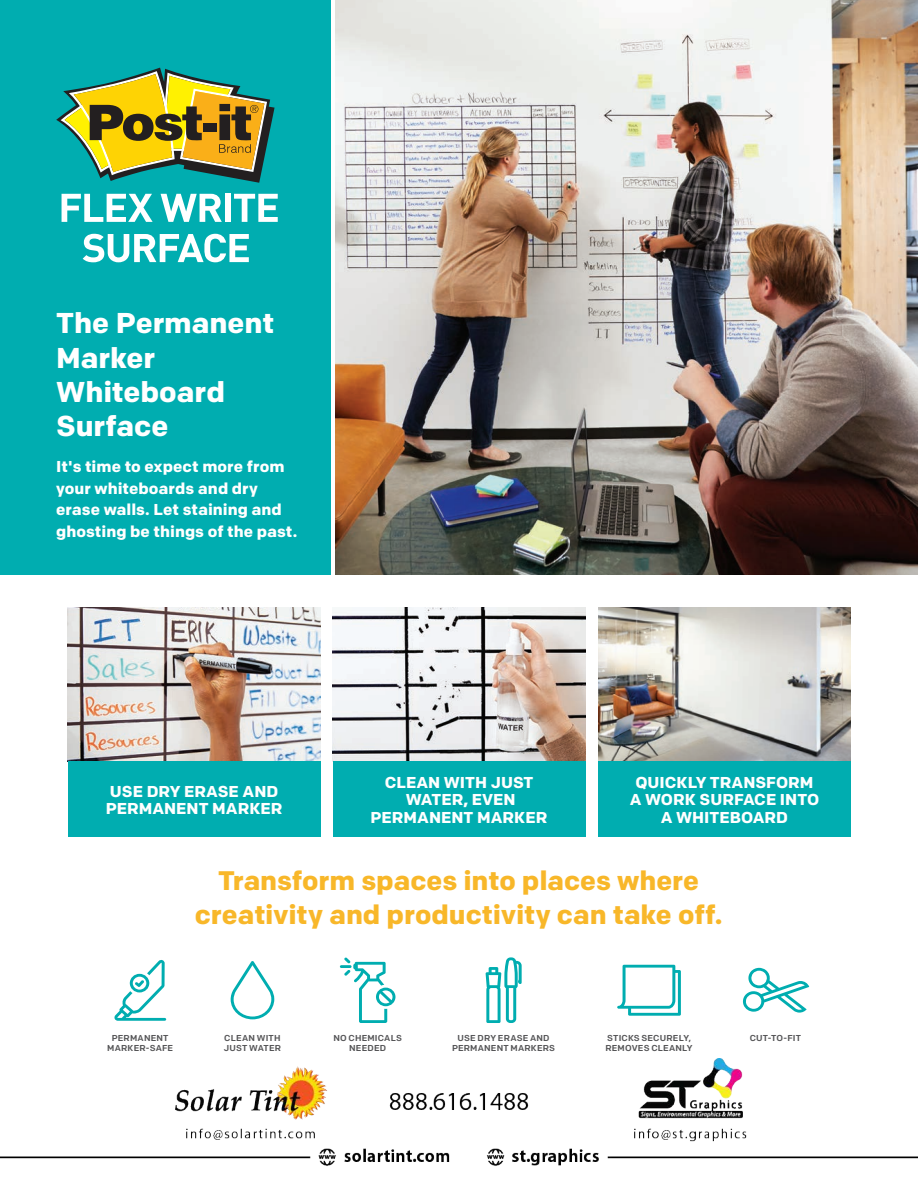
<style>
.page{position:relative;width:918px;height:1188px;background:#fff}
.page>*{position:absolute;margin:0;border:0;box-sizing:border-box;transform-origin:0 0}
.t1{font:700 28.65px/34.3px "Colfax";letter-spacing:-.005em;color:#fff;scale:1.05 1}
.t2{font:700 26.85px/33.9px "Colfax";letter-spacing:-.005em;color:#f8b729;text-align:center;scale:1.05 1}
.t3{font:700 15.75px/17.2px "Colfax";color:#fff;scale:1.05 1}
.t4{font:500 8.55px/10.8px "Colfax";letter-spacing:.02em;color:#545456;text-align:center;scale:1.05 1}
</style>
<div class="page">
<img style="left:335px;top:0;width:583px;height:575px">
<div style="left:0;top:0;width:330px;height:575px;background:#00adb0"></div>
<svg style="left:56px;top:68px;width:219px;height:115px"></svg>
<svg style="left:62px;top:194px;width:91px;height:28px"></svg>
<svg style="left:161px;top:194px;width:61px;height:28px"></svg>
<div style="left:225px;top:194px;width:6px;height:28px;background:#fff"></div>
<svg style="left:234px;top:194px;width:44px;height:28px"></svg>
<svg style="left:83px;top:234px;width:166px;height:28px"></svg>
<img style="left:68px;top:607px;width:253px;height:155px">
<div style="left:68px;top:762px;width:253px;height:75px;background:#00adb0"></div>
<img style="left:333px;top:607px;width:252px;height:155px">
<div style="left:333px;top:762px;width:252px;height:75px;background:#00adb0"></div>
<img style="left:598px;top:607px;width:253px;height:155px">
<div style="left:598px;top:762px;width:253px;height:75px;background:#00adb0"></div>
<svg style="left:114px;top:960px;width:52px;height:61px"></svg>
<svg style="left:231px;top:961px;width:43px;height:58px"></svg>
<svg style="left:340px;top:957px;width:55px;height:66px"></svg>
<svg style="left:486px;top:957px;width:36px;height:66px"></svg>
<svg style="left:617px;top:965px;width:64px;height:51px"></svg>
<svg style="left:742px;top:968px;width:67px;height:45px"></svg>
<img style="left:0;top:1058px;width:918px;height:108px">
<h1 class="t1" style="left:56px;top:306px;width:209px">The Permanent<br>Marker<br>Whiteboard<br>Surface</h1>
<p class="t3" style="left:56px;top:456px;width:231px;line-height:21.5px">It's time to expect more from your whiteboards and dry erase walls. Let staining and ghosting be things of the past.</p>
<p class="t3" style="left:106px;top:782px;width:170px">USE DRY ERASE AND<br>PERMANENT MARKER</p>
<p class="t3" style="left:371px;top:774px;width:170px;text-align:center">CLEAN WITH JUST<br>WATER, EVEN<br>PERMANENT MARKER</p>
<p class="t3" style="left:630px;top:774px;width:182px;text-align:center">QUICKLY TRANSFORM<br>A WORK SURFACE INTO<br>A WHITEBOARD</p>
<h2 class="t2" style="left:195px;top:863px;width:504px">Transform spaces into places where creativity and productivity can take off.</h2>
<p class="t4" style="left:107px;top:1032px;width:64px">PERMANENT<br>MARKER-SAFE</p>
<p class="t4" style="left:224px;top:1032px;width:56px;text-align:left">CLEAN WITH<br>JUST WATER</p>
<p class="t4" style="left:333px;top:1032px;width:67px">NO CHEMICALS<br>NEEDED</p>
<p class="t4" style="left:452px;top:1032px;width:100px">USE DRY ERASE AND<br>PERMANENT MARKERS</p>
<p class="t4" style="left:605px;top:1032px;width:85px;text-align:left">STICKS SECURELY,<br>REMOVES CLEANLY</p>
<p class="t4" style="left:750px;top:1032px;width:50px">CUT-TO-FIT</p>
</div>
